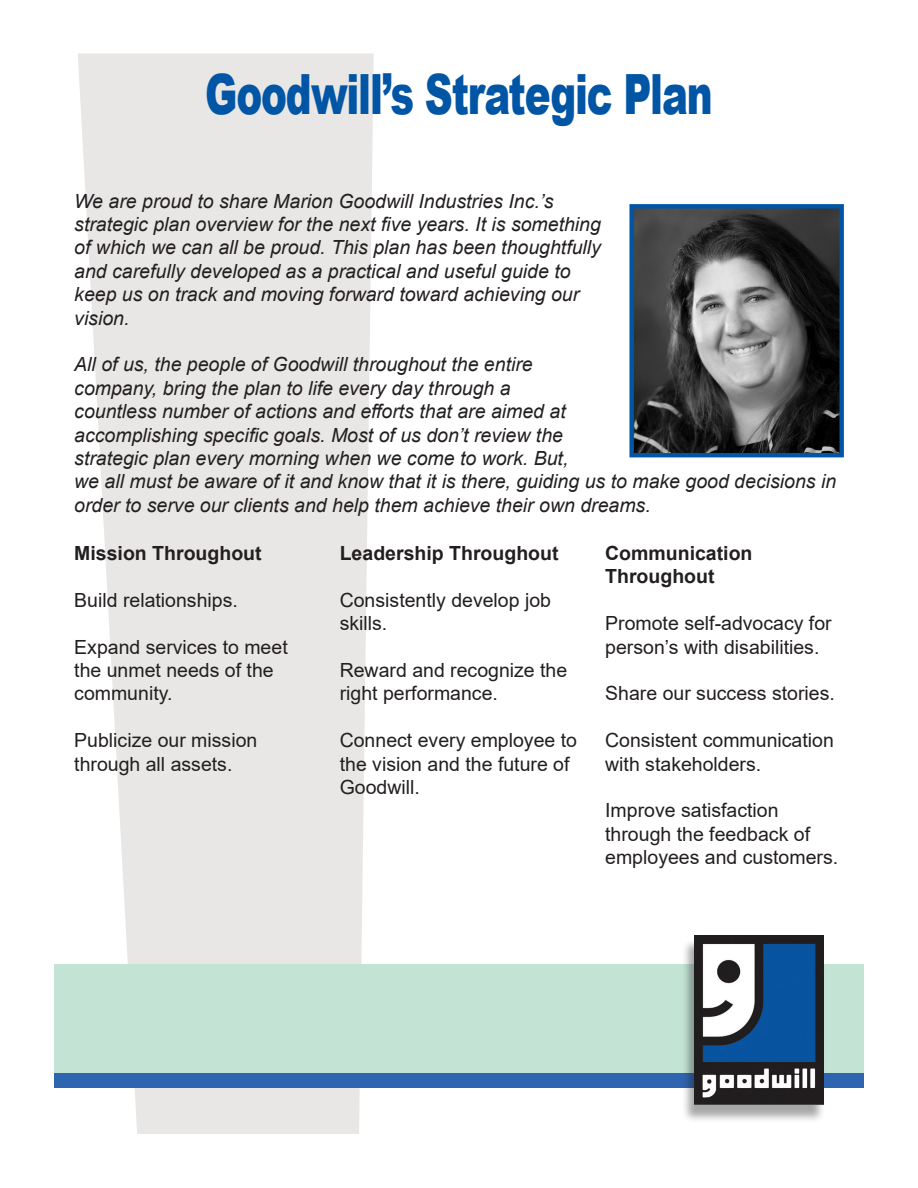
<style>
.page{position:relative;width:918px;height:1188px;background:#fff}
.page>*{position:absolute;margin:0;border:0;box-sizing:border-box;transform-origin:0 0}
.t1{font:900 55.5px "Arial";letter-spacing:-.03em;color:#0155a5;scale:.7 1}
.t2{font:italic 19.5px/23.4px "Arial";color:#231f20}
.t3{font:19.5px/23.4px "Arial";color:#231f20}
.t4{font:700 19.5px/23.4px "Arial";color:#231f20}
</style>
<div class="page">
<svg style="left:78px;top:53px;width:296px;height:1081px;background:#ebe8e8"></svg>
<div style="left:54px;top:964px;width:810px;height:109px;background:#c3e3d5"></div>
<div style="left:54px;top:1073px;width:810px;height:14px;background:#2e65b0"></div>
<div style="left:681px;top:939px;width:145px;height:184px;background:#231f20;opacity:.4"></div>
<img style="left:694px;top:935px;width:130px;height:169px">
<img style="left:634px;top:209px;width:205px;height:243px">
<div style="left:629px;top:204px;width:215px;height:253px;border:4px solid #0155a5"></div>
<p class="t1" style="left:205px;top:54px;width:727px">Goodwill’s Strategic Plan</p>
<p class="t2" style="left:74px;top:189px;width:528px">We are proud to share Marion Goodwill Industries Inc.’s strategic plan overview for the next five years. It is something of which we can all be proud. This plan has been thoughtfully and carefully developed as a practical and useful guide to keep us on track and moving forward toward achieving our vision.</p>
<p class="t2" style="left:74px;top:353px;width:763px">All of us, the people of Goodwill throughout the entire<br>company, bring the plan to life every day through a<br>countless number of actions and efforts that are aimed at<br>accomplishing specific goals. Most of us don’t review the<br>strategic plan every morning when we come to work. But,<br>we all must be aware of it and know that it is there, guiding us to make good decisions in order to serve our clients and help them achieve their own dreams.</p>
<p class="t4" style="left:74px;top:542px;width:189px">Mission Throughout</p>
<p class="t3" style="left:74px;top:588px;width:165px">Build relationships.</p>
<p class="t3" style="left:74px;top:635px;width:215px">Expand services to meet the unmet needs of the community.</p>
<p class="t3" style="left:74px;top:729px;width:185px">Publicize our mission through all assets.</p>
<p class="t4" style="left:605px;top:542px;width:149px">Communication<br>Throughout</p>
<p class="t3" style="left:605px;top:612px;width:228px">Promote self-advocacy for person’s with disabilities.</p>
<p class="t3" style="left:605px;top:682px;width:231px">Share our success stories.</p>
<p class="t3" style="left:605px;top:729px;width:230px">Consistent communication with stakeholders.</p>
<p class="t3" style="left:605px;top:799px;width:235px">Improve satisfaction through the feedback of employees and customers.</p>
<p class="t4" style="left:340px;top:542px;width:220px">Leadership Throughout</p>
<p class="t3" style="left:340px;top:588px;width:213px">Consistently develop job skills.</p>
<p class="t3" style="left:340px;top:658px;width:229px">Reward and recognize the right performance.</p>
<p class="t3" style="left:340px;top:729px;width:239px">Connect every employee to the vision and the future of<br>Goodwill.</p>
</div>
